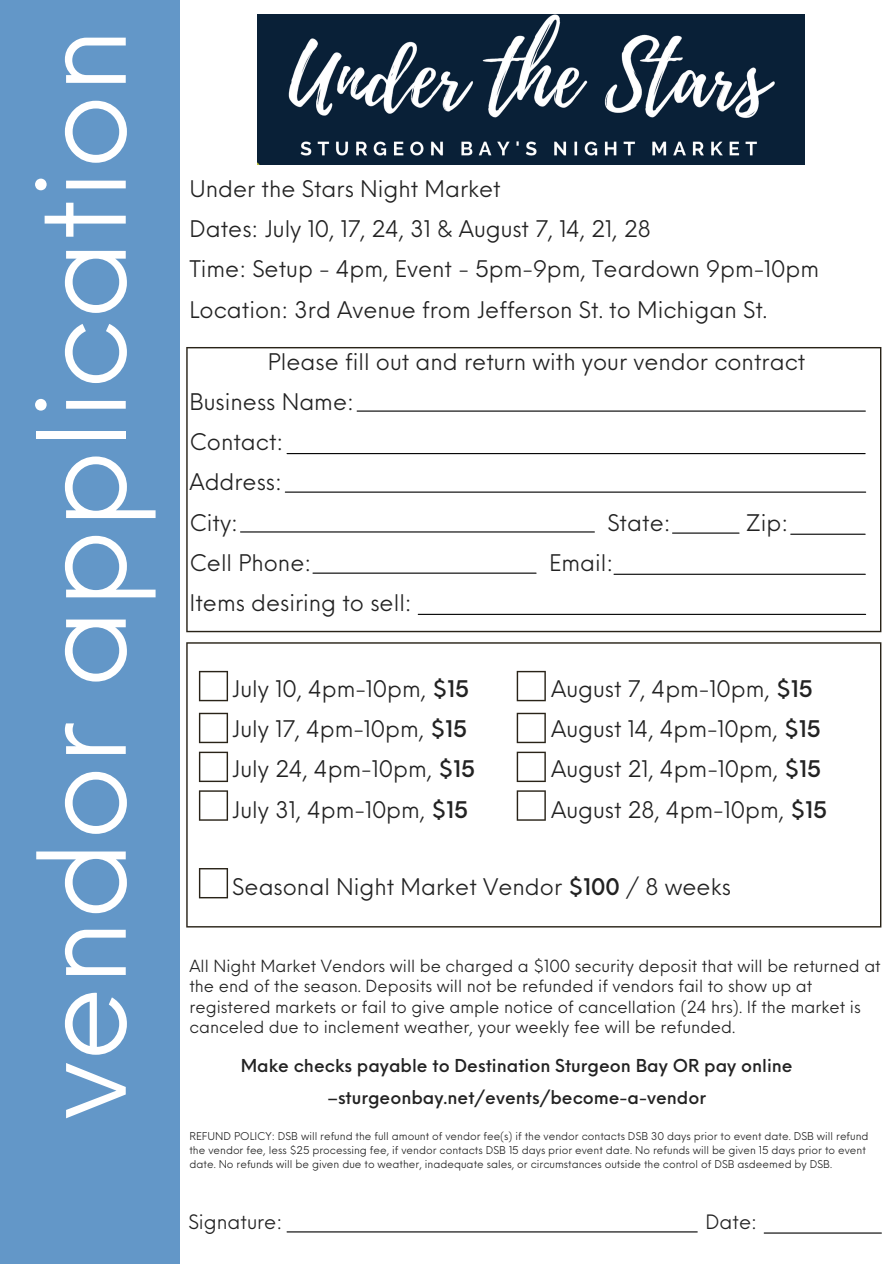
<style>
.page{position:relative;width:894px;height:1264px;background:#fff}
.page>*{position:absolute;margin:0;border:0;box-sizing:border-box;transform-origin:0 0}
.t1{font:119.25px "Neue Einstellung";color:#fff}
.t2{font:22.35px "Neue Einstellung";color:#222}
.t3{font:19.35px "Neue Einstellung";color:#222}
.t4{font:500 17.4px/31.5px "Neue Einstellung";color:#222;text-align:center}
.t5{font:16.35px/20.2px "Neue Einstellung";color:#222}
.t6{font:10.5px/14px "Neue Einstellung";color:#222}
.s1{font-weight:500}
</style>
<div class="page">
<div style="left:0;top:0;width:179px;height:1263px;background:#6397c8"></div>
<svg style="left:186px;top:347px;width:695px;height:285px"></svg>
<hr style="left:418px;top:614px;width:447px;height:1px;background:#000">
<hr style="left:357px;top:410px;width:508px;height:1px;background:#000">
<hr style="left:287px;top:453px;width:577px;height:1px;background:#000">
<hr style="left:285px;top:491px;width:580px;height:1px;background:#000">
<hr style="left:240px;top:531px;width:354px;height:1px;background:#000">
<hr style="left:672px;top:532px;width:66px;height:1px;background:#000">
<hr style="left:790px;top:533px;width:74px;height:2px;background:#000">
<hr style="left:313px;top:572px;width:223px;height:1px;background:#000">
<hr style="left:614px;top:573px;width:251px;height:2px;background:#000">
<svg style="left:186px;top:642px;width:695px;height:285px"></svg>
<svg style="left:199px;top:671px;width:29px;height:30px"></svg>
<svg style="left:199px;top:712px;width:29px;height:31px"></svg>
<svg style="left:199px;top:751px;width:29px;height:31px"></svg>
<svg style="left:199px;top:790px;width:29px;height:30px"></svg>
<svg style="left:516px;top:671px;width:29px;height:30px"></svg>
<svg style="left:516px;top:712px;width:29px;height:31px"></svg>
<svg style="left:516px;top:751px;width:29px;height:31px"></svg>
<svg style="left:516px;top:790px;width:29px;height:30px"></svg>
<svg style="left:199px;top:868px;width:29px;height:30px"></svg>
<hr style="left:287px;top:1231px;width:410px;height:1px;background:#000">
<hr style="left:764px;top:1232px;width:117px;height:1px;background:#000">
<img style="left:258px;top:15px;width:546px;height:149px">
<p class="t1" style="left:-25px;top:1119px;width:1093px;rotate:-90deg">vendor application</p>
<p class="t2" style="left:189px;top:169px;width:313px">Under the Stars Night Market</p>
<p class="t2" style="left:189px;top:209px;width:462px">Dates: July 10, 17, 24, 31 &amp; August 7, 14, 21, 28</p>
<p class="t2" style="left:189px;top:249px;width:631px">Time: Setup - 4pm, Event - 5pm-9pm, Teardown 9pm-10pm</p>
<p class="t2" style="left:189px;top:289px;width:579px">Location: 3rd Avenue from Jefferson St. to Michigan St.</p>
<p class="t2" style="left:268px;top:341px;width:539px">Please fill out and return with your vendor contract</p>
<p class="t2" style="left:189px;top:382px;width:166px">Business Name:</p>
<p class="t2" style="left:189px;top:422px;width:95px">Contact:</p>
<p class="t2" style="left:189px;top:462px;width:94px">Address:</p>
<p class="t2" style="left:189px;top:502px;width:50px">City:</p>
<p class="t2" style="left:607px;top:502px;width:65px">State:</p>
<p class="t2" style="left:745px;top:502px;width:44px">Zip:</p>
<p class="t2" style="left:189px;top:542px;width:123px">Cell Phone:</p>
<p class="t2" style="left:549px;top:542px;width:65px">Email:</p>
<p class="t2" style="left:189px;top:583px;width:224px">Items desiring to sell:</p>
<p class="t2" style="left:232px;top:668px;width:238px">July 10, 4pm-10pm, <span class="s1">$15</span></p>
<p class="t2" style="left:232px;top:709px;width:236px">July 17, 4pm-10pm, <span class="s1">$15</span></p>
<p class="t2" style="left:232px;top:749px;width:244px">July 24, 4pm-10pm, <span class="s1">$15</span></p>
<p class="t2" style="left:232px;top:789px;width:237px">July 31, 4pm-10pm, <span class="s1">$15</span></p>
<p class="t2" style="left:551px;top:668px;width:263px">August 7, 4pm-10pm, <span class="s1">$15</span></p>
<p class="t2" style="left:551px;top:709px;width:271px">August 14, 4pm-10pm, <span class="s1">$15</span></p>
<p class="t2" style="left:551px;top:749px;width:271px">August 21, 4pm-10pm, <span class="s1">$15</span></p>
<p class="t2" style="left:551px;top:789px;width:277px">August 28, 4pm-10pm, <span class="s1">$15</span></p>
<p class="t2" style="left:232px;top:867px;width:500px">Seasonal Night Market Vendor <span class="s1">$100</span> / 8 weeks</p>
<p class="t5" style="left:189px;top:954px;width:692px">All Night Market Vendors will be charged a $100 security deposit that will be returned at the end of the season. Deposits will not be refunded if vendors fail to show up at registered markets or fail to give ample notice of cancellation (24 hrs). If the market is canceled due to inclement weather, your weekly fee will be refunded.</p>
<p class="t4" style="left:240px;top:1048px;width:553px">Make checks payable to Destination Sturgeon Bay OR pay online –sturgeonbay.net/events/become-a-vendor</p>
<p class="t6" style="left:189px;top:1128px;width:680px">REFUND POLICY: DSB will refund the full amount of vendor fee(s) if the vendor contacts DSB 30 days prior to event date. DSB will refund the vendor fee, less $25 processing fee, if vendor contacts DSB 15 days prior event date. No refunds will be given 15 days prior to event date. No refunds will be given due to weather, inadequate sales, or circumstances outside the control of DSB asdeemed by DSB.</p>
<p class="t3" style="left:188px;top:1204px;width:95px">Signature:</p>
<p class="t3" style="left:705px;top:1204px;width:53px">Date:</p>
</div>
